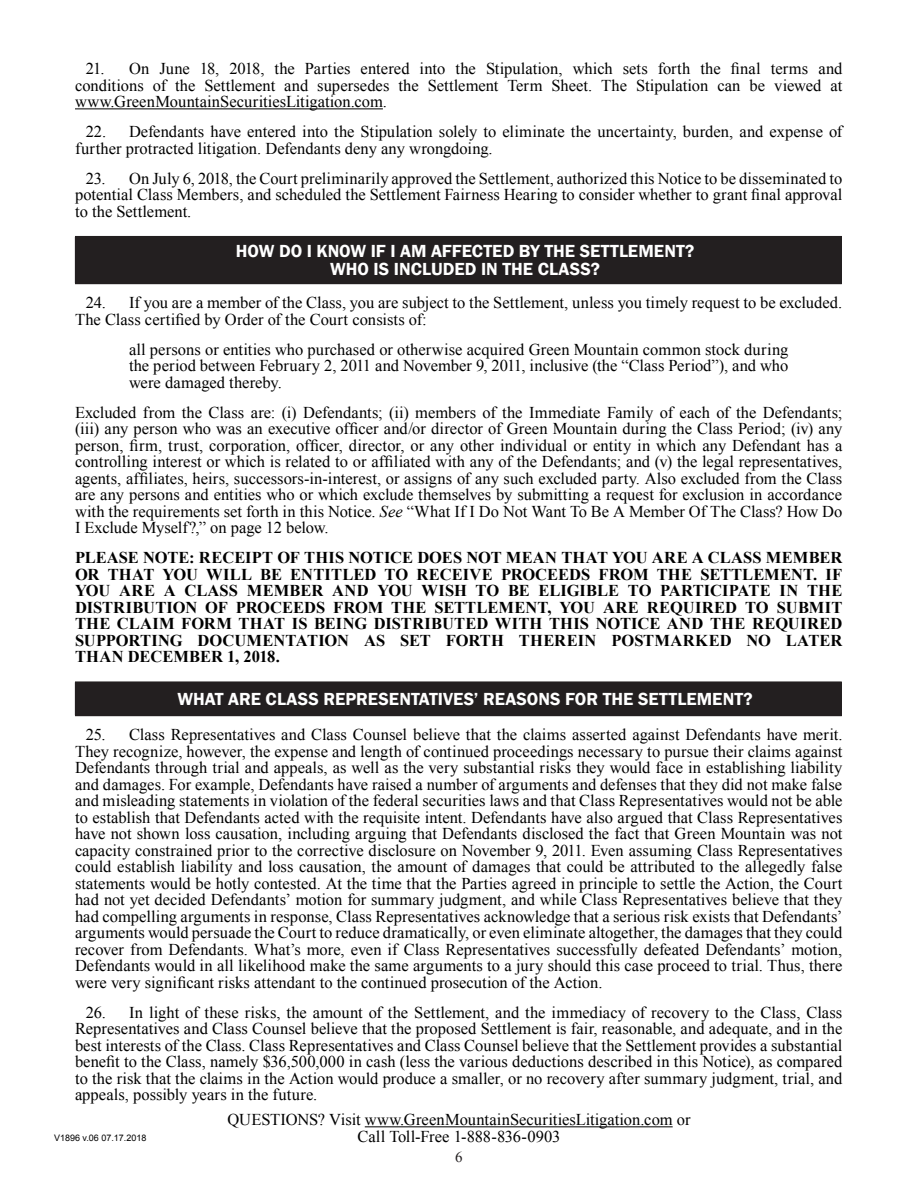
<style>
.page{position:relative;width:918px;height:1188px;background:#fff}
.page>*{position:absolute;margin:0;border:0;box-sizing:border-box;transform-origin:0 0}
.H1__Numbered{font:600 18px "Franklin Gothic";color:#fff}
.Body_Copy{font:16.5px/16.5px "Times New Roman";color:#000;text-align:justify}
.Body_Copy-2{font:700 16.5px/16.5px "Times New Roman";color:#000;text-align:justify}
.t1{font:15px "Times New Roman";color:#231f20}
.t2{font:9px "Arial";color:#000}
.s1{font-style:italic}
</style>
<div class="page">
<hr style="left:365px;top:1126px;width:308px;height:1px;background:#000">
<hr style="left:75px;top:108px;width:308px;height:1px;background:#000">
<div style="left:75px;top:236px;width:766px;height:48px;background:#231f20"></div>
<hr style="left:75px;top:236px;width:767px;height:1px;background:#231f20">
<hr style="left:841px;top:237px;width:1px;height:46px;background:#231f20">
<hr style="left:75px;top:283px;width:767px;height:1px;background:#231f20">
<div style="left:75px;top:682px;width:766px;height:34px;background:#231f20"></div>
<hr style="left:841px;top:682px;width:1px;height:33px;background:#231f20">
<hr style="left:75px;top:715px;width:767px;height:1px;background:#231f20">
<p class="Body_Copy" style="left:75px;top:60px;width:769px;text-indent:11px">21. On June 18, 2018, the Parties entered into the Stipulation, which sets forth the final terms and conditions of the Settlement and supersedes the Settlement Term Sheet. The Stipulation can be viewed at www.GreenMountainSecuritiesLitigation.com.</p>
<p class="Body_Copy" style="left:75px;top:123px;width:769px;text-indent:11px">22. Defendants have entered into the Stipulation solely to eliminate the uncertainty, burden, and expense of further protracted litigation. Defendants deny any wrongdoing.</p>
<p class="Body_Copy" style="left:75px;top:170px;width:769px;text-indent:11px">23. On July 6, 2018, the Court preliminarily approved the Settlement, authorized this Notice to be disseminated to potential Class Members, and scheduled the Settlement Fairness Hearing to consider whether to grant final approval to the Settlement.</p>
<p class="H1__Numbered" style="left:236px;top:240px;width:460px">HOW DO I KNOW IF I AM AFFECTED BY THE SETTLEMENT?</p>
<p class="H1__Numbered" style="left:330px;top:258px;width:271px">WHO IS INCLUDED IN THE CLASS?</p>
<p class="Body_Copy" style="left:75px;top:294px;width:769px;text-indent:11px">24. If you are a member of the Class, you are subject to the Settlement, unless you timely request to be excluded.<br>The Class certified by Order of the Court consists of:</p>
<p class="Body_Copy" style="left:129px;top:341px;width:661px">all persons or entities who purchased or otherwise acquired Green Mountain common stock during the period between February 2, 2011 and November 9, 2011, inclusive (the “Class Period”), and who were damaged thereby.</p>
<p class="Body_Copy" style="left:75px;top:404px;width:769px">Excluded from the Class are: (i) Defendants; (ii) members of the Immediate Family of each of the Defendants; (iii) any person who was an executive officer and/or director of Green Mountain during the Class Period; (iv) any person, firm, trust, corporation, officer, director, or any other individual or entity in which any Defendant has a controlling interest or which is related to or affiliated with any of the Defendants; and (v) the legal representatives, agents, affiliates, heirs, successors-in-interest, or assigns of any such excluded party. Also excluded from the Class are any persons and entities who or which exclude themselves by submitting a request for exclusion in accordance with the requirements set forth in this Notice. <span class="s1">See</span> “What If I Do Not Want To Be A Member Of The Class? How Do I Exclude Myself?,” on page 12 below.</p>
<p class="Body_Copy-2" style="left:75px;top:549px;width:769px">PLEASE NOTE: RECEIPT OF THIS NOTICE DOES NOT MEAN THAT YOU ARE A CLASS MEMBER OR THAT YOU WILL BE ENTITLED TO RECEIVE PROCEEDS FROM THE SETTLEMENT. IF YOU ARE A CLASS MEMBER AND YOU WISH TO BE ELIGIBLE TO PARTICIPATE IN THE DISTRIBUTION OF PROCEEDS FROM THE SETTLEMENT, YOU ARE REQUIRED TO SUBMIT THE CLAIM FORM THAT IS BEING DISTRIBUTED WITH THIS NOTICE AND THE REQUIRED SUPPORTING DOCUMENTATION AS SET FORTH THEREIN POSTMARKED NO LATER THAN DECEMBER 1, 2018.</p>
<p class="H1__Numbered" style="left:178px;top:688px;width:577px">WHAT ARE CLASS REPRESENTATIVES’ REASONS FOR THE SETTLEMENT?</p>
<p class="Body_Copy" style="left:75px;top:726px;width:769px;text-indent:11px">25. Class Representatives and Class Counsel believe that the claims asserted against Defendants have merit.<br>They recognize, however, the expense and length of continued proceedings necessary to pursue their claims against Defendants through trial and appeals, as well as the very substantial risks they would face in establishing liability and damages. For example, Defendants have raised a number of arguments and defenses that they did not make false and misleading statements in violation of the federal securities laws and that Class Representatives would not be able to establish that Defendants acted with the requisite intent. Defendants have also argued that Class Representatives have not shown loss causation, including arguing that Defendants disclosed the fact that Green Mountain was not capacity constrained prior to the corrective disclosure on November 9, 2011. Even assuming Class Representatives could establish liability and loss causation, the amount of damages that could be attributed to the allegedly false statements would be hotly contested. At the time that the Parties agreed in principle to settle the Action, the Court had not yet decided Defendants’ motion for summary judgment, and while Class Representatives believe that they had compelling arguments in response, Class Representatives acknowledge that a serious risk exists that Defendants’ arguments would persuade the Court to reduce dramatically, or even eliminate altogether, the damages that they could recover from Defendants. What’s more, even if Class Representatives successfully defeated Defendants’ motion, Defendants would in all likelihood make the same arguments to a jury should this case proceed to trial. Thus, there were very significant risks attendant to the continued prosecution of the Action.</p>
<p class="Body_Copy" style="left:75px;top:1004px;width:769px;text-indent:11px">26. In light of these risks, the amount of the Settlement, and the immediacy of recovery to the Class, Class Representatives and Class Counsel believe that the proposed Settlement is fair, reasonable, and adequate, and in the best interests of the Class. Class Representatives and Class Counsel believe that the Settlement provides a substantial benefit to the Class, namely $36,500,000 in cash (less the various deductions described in this Notice), as compared to the risk that the claims in the Action would produce a smaller, or no recovery after summary judgment, trial, and appeals, possibly years in the future.</p>
<p class="t2" style="left:54px;top:1131px;width:94px">V1896 v.06 07.17.2018</p>
<p class="Body_Copy" style="left:228px;top:1111px;width:464px;text-align:center">QUESTIONS? Visit www.GreenMountainSecuritiesLitigation.com or<br>Call Toll-Free 1-888-836-0903</p>
<p class="t1" style="left:455px;top:1147px;width:9px">6</p>
</div>
